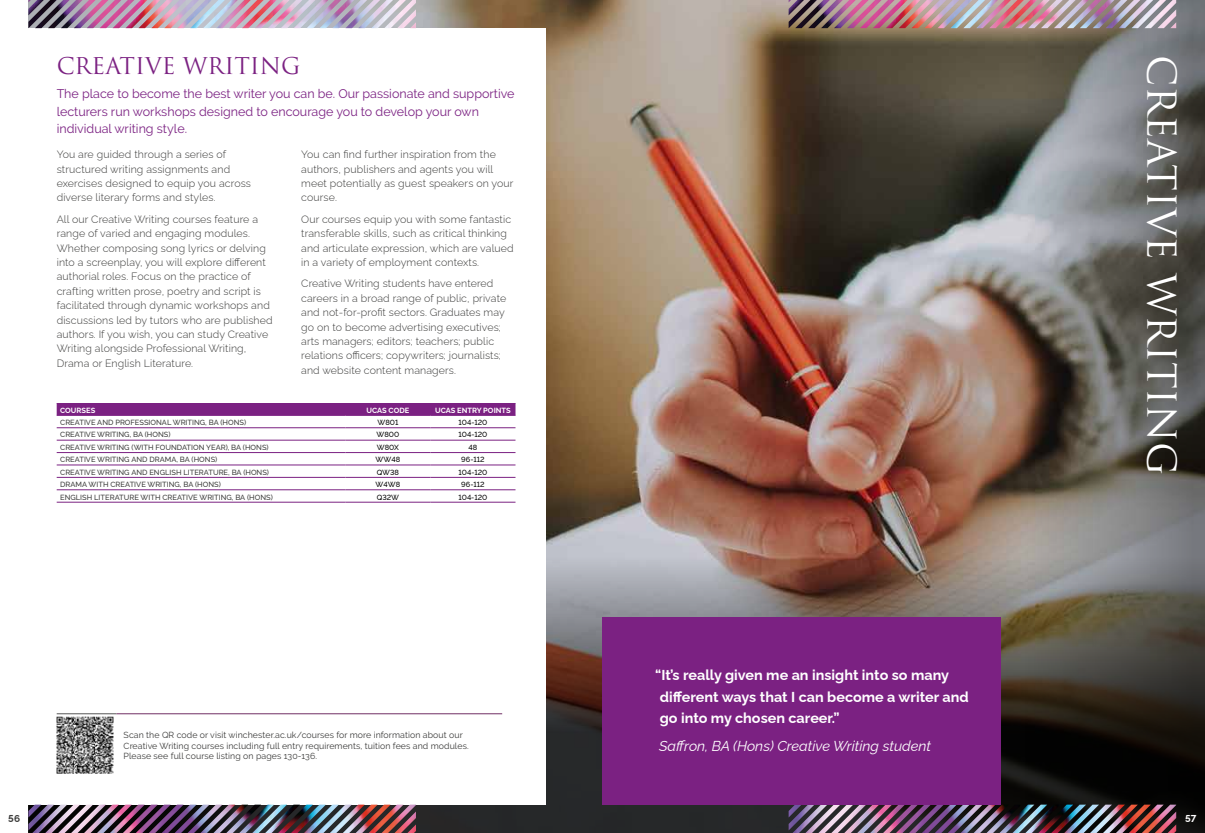
<style>
.page{position:relative;width:1205px;height:833px;background:#fff}
.page>*{position:absolute;margin:0;border:0;box-sizing:border-box;transform-origin:0 0}
.t1{font:38.75px "Trajan Pro 3";color:#fff}
.t2{font:22.5px "Trajan Pro 3";color:#7b2182}
.t3{font:700 14.38px/21.2px "Raleway";color:#fff}
.t4{font:italic 14.38px "Raleway";color:#fff}
.t5{font:12.5px/17.5px "Raleway";color:#7b2182}
.t6{font:300 10.62px/14.4px "Raleway";letter-spacing:.01em;color:#3c3c3b}
.t7{font:700 10px "Raleway";color:#3c3c3b}
.t8{font:700 10px "Raleway";color:#fff}
.t9{font:8.75px/10.5px "Raleway";letter-spacing:.01em;color:#3c3c3b}
.t10{font:500 7.5px "Raleway";color:#3c3c3b}
.t11{font:500 7.5px "Raleway";color:#000}
.t12{font:700 7.5px "Raleway";color:#fff}
</style>
<div class="page">
<img style="left:416px;top:0;width:592px;height:546px">
<svg style="left:416px;top:546px;width:592px;height:287px;background:#6d615e"></svg>
<svg style="left:1008px;top:0;width:197px;height:833px;background:#5f5c57"></svg>
<div style="left:28px;top:403px;width:518px;height:401px;background:#fff"></div>
<div style="left:57px;top:404px;width:458px;height:11px;background:#7b2182"></div>
<hr style="left:57px;top:403px;width:288px;height:1px;background:#7b2182">
<hr style="left:345px;top:403px;width:85px;height:1px;background:#7b2182">
<hr style="left:430px;top:403px;width:85px;height:1px;background:#7b2182">
<hr style="left:57px;top:415px;width:288px;height:1px;background:#7b2182">
<hr style="left:345px;top:415px;width:85px;height:1px;background:#7b2182">
<hr style="left:430px;top:415px;width:85px;height:1px;background:#7b2182">
<hr style="left:57px;top:427px;width:288px;height:1px;background:#7b2182">
<hr style="left:345px;top:427px;width:85px;height:1px;background:#7b2182">
<hr style="left:430px;top:427px;width:85px;height:1px;background:#7b2182">
<hr style="left:57px;top:440px;width:288px;height:1px;background:#7b2182">
<hr style="left:345px;top:440px;width:85px;height:1px;background:#7b2182">
<hr style="left:430px;top:440px;width:85px;height:1px;background:#7b2182">
<hr style="left:57px;top:452px;width:288px;height:1px;background:#7b2182">
<hr style="left:345px;top:452px;width:85px;height:1px;background:#7b2182">
<hr style="left:430px;top:452px;width:85px;height:1px;background:#7b2182">
<hr style="left:57px;top:465px;width:288px;height:1px;background:#7b2182">
<hr style="left:345px;top:465px;width:85px;height:1px;background:#7b2182">
<hr style="left:430px;top:465px;width:85px;height:1px;background:#7b2182">
<hr style="left:57px;top:477px;width:288px;height:1px;background:#7b2182">
<hr style="left:345px;top:477px;width:85px;height:1px;background:#7b2182">
<hr style="left:430px;top:477px;width:85px;height:1px;background:#7b2182">
<hr style="left:57px;top:489px;width:288px;height:1px;background:#7b2182">
<hr style="left:345px;top:489px;width:85px;height:1px;background:#7b2182">
<hr style="left:430px;top:489px;width:85px;height:1px;background:#7b2182">
<hr style="left:57px;top:502px;width:288px;height:1px;background:#7b2182">
<hr style="left:345px;top:502px;width:85px;height:1px;background:#7b2182">
<hr style="left:430px;top:502px;width:85px;height:1px;background:#7b2182">
<div style="left:28px;top:28px;width:518px;height:375px;background:#fff"></div>
<img style="left:28px;top:0;width:388px;height:28px">
<img style="left:28px;top:804px;width:388px;height:29px">
<img style="left:788px;top:0;width:388px;height:28px">
<img style="left:788px;top:804px;width:388px;height:29px">
<div style="left:602px;top:617px;width:399px;height:187px;background:#7b2182"></div>
<hr style="left:57px;top:713px;width:59px;height:1px;background:#575756">
<hr style="left:116px;top:713px;width:386px;height:1px;background:#712f64">
<img style="left:57px;top:716px;width:56px;height:57px">
<h2 class="t2" style="left:57px;top:50px;width:245px">CREATIVE WRITING</h2>
<p class="t5" style="left:57px;top:85px;width:459px">The place to become the best writer you can be. Our passionate and supportive lecturers run workshops designed to encourage you to develop your own individual writing style.</p>
<p class="t6" style="left:57px;top:146px;width:196px">You are guided through a series of structured writing assignments and exercises designed to equip you across diverse literary forms and styles.</p>
<p class="t6" style="left:57px;top:211px;width:217px">All our Creative Writing courses feature a range of varied and engaging modules.<br>Whether composing song lyrics or delving into a screenplay, you will explore different authorial roles. Focus on the practice of crafting written prose, poetry and script is facilitated through dynamic workshops and discussions led by tutors who are published authors. If you wish, you can study Creative Writing alongside Professional Writing, Drama or English Literature.</p>
<p class="t6" style="left:301px;top:146px;width:214px">You can find further inspiration from the authors, publishers and agents you will meet potentially as guest speakers on your course.</p>
<p class="t6" style="left:301px;top:211px;width:214px">Our courses equip you with some fantastic transferable skills, such as critical thinking and articulate expression, which are valued in a variety of employment contexts.</p>
<p class="t6" style="left:301px;top:275px;width:206px">Creative Writing students have entered careers in a broad range of public, private and not-for-profit sectors. Graduates may go on to become advertising executives; arts managers; editors; teachers; public relations officers; copywriters; journalists; and website content managers.</p>
<p class="t12" style="left:60px;top:404px;width:37px">COURSES</p>
<p class="t12" style="left:366px;top:404px;width:44px">UCAS CODE</p>
<p class="t12" style="left:435px;top:404px;width:77px">UCAS ENTRY POINTS</p>
<p class="t10" style="left:60px;top:416px;width:187px">CREATIVE AND PROFESSIONAL WRITING, BA (HONS)</p>
<p class="t11" style="left:377px;top:416px;width:22px">W801</p>
<p class="t11" style="left:458px;top:416px;width:30px">104-120</p>
<p class="t10" style="left:60px;top:429px;width:112px">CREATIVE WRITING, BA (HONS)</p>
<p class="t11" style="left:376px;top:429px;width:24px">W800</p>
<p class="t11" style="left:458px;top:429px;width:30px">104-120</p>
<p class="t10" style="left:60px;top:441px;width:210px">CREATIVE WRITING (WITH FOUNDATION YEAR), BA (HONS)</p>
<p class="t11" style="left:377px;top:441px;width:24px">W80X</p>
<p class="t11" style="left:468px;top:441px;width:10px">48</p>
<p class="t10" style="left:60px;top:454px;width:159px">CREATIVE WRITING AND DRAMA, BA (HONS)</p>
<p class="t11" style="left:376px;top:454px;width:26px">WW48</p>
<p class="t11" style="left:461px;top:454px;width:25px">96-112</p>
<p class="t10" style="left:60px;top:466px;width:210px">CREATIVE WRITING AND ENGLISH LITERATURE, BA (HONS)</p>
<p class="t11" style="left:377px;top:466px;width:24px">QW38</p>
<p class="t11" style="left:458px;top:466px;width:30px">104-120</p>
<p class="t10" style="left:60px;top:478px;width:162px">DRAMA WITH CREATIVE WRITING, BA (HONS)</p>
<p class="t11" style="left:376px;top:478px;width:26px">W4W8</p>
<p class="t11" style="left:461px;top:478px;width:25px">96-112</p>
<p class="t10" style="left:60px;top:491px;width:214px">ENGLISH LITERATURE WITH CREATIVE WRITING, BA (HONS)</p>
<p class="t11" style="left:377px;top:491px;width:24px">Q32W</p>
<p class="t11" style="left:458px;top:491px;width:30px">104-120</p>
<p class="t9" style="left:124px;top:730px;width:347px">Scan the QR code or visit winchester.ac.uk/courses for more information about our<br>Creative Writing courses including full entry requirements, tuition fees and modules.<br>Please see full course listing on pages 130-136.</p>
<h3 class="t3" style="left:660px;top:663px;width:310px;text-indent:-5px">“It’s really given me an insight into so many different ways that I can become a writer and go into my chosen career.”</h3>
<h3 class="t4" style="left:659px;top:734px;width:273px">Saffron, BA (Hons) Creative Writing student</h3>
<h1 class="t1" style="left:1188px;top:55px;width:421px;rotate:90deg">CREATIVE WRITING</h1>
<p class="t7" style="left:8px;top:810px;width:13px">56</p>
<p class="t8" style="left:1185px;top:810px;width:13px">57</p>
</div>
